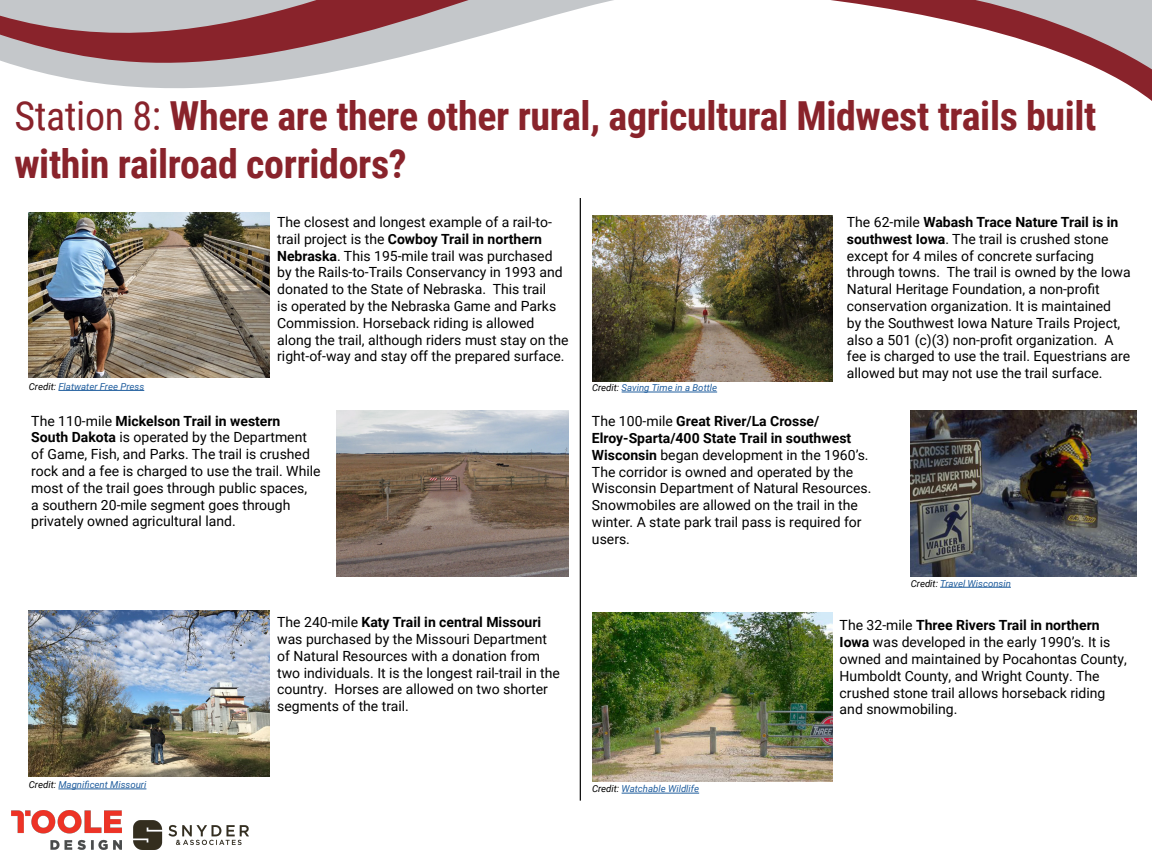
<style>
.page{position:relative;width:1152px;height:864px;background:#fff}
.page>*{position:absolute;margin:0;border:0;box-sizing:border-box;transform-origin:0 0}
.t1{font:700 40px/48px "Roboto Condensed";letter-spacing:-.01em;color:#89232b}
.t2{font:14px/16.8px "Roboto";color:#000}
.t3{font:italic 9.6px "Roboto";color:#215e9e}
.s1{font-weight:400}
.s2{font-weight:700}
.s3{color:#000}
</style>
<div class="page">
<svg style="left:0;top:0;width:614px;height:85px"></svg>
<svg style="left:831px;top:0;width:321px;height:101px"></svg>
<img style="left:133px;top:821px;width:115px;height:29px">
<img style="left:12px;top:811px;width:110px;height:39px">
<img style="left:29px;top:212px;width:240px;height:166px">
<img style="left:337px;top:411px;width:232px;height:165px">
<img style="left:29px;top:611px;width:240px;height:165px">
<img style="left:592px;top:216px;width:240px;height:165px">
<img style="left:911px;top:411px;width:225px;height:165px">
<img style="left:592px;top:612px;width:240px;height:169px">
<hr style="left:580px;top:198px;width:1px;height:603px;background:#000">
<hr style="left:58px;top:390px;width:86px;height:1px;background:#215e9e">
<hr style="left:58px;top:789px;width:88px;height:1px;background:#215e9e">
<hr style="left:622px;top:392px;width:95px;height:1px;background:#215e9e">
<hr style="left:940px;top:587px;width:71px;height:1px;background:#215e9e">
<hr style="left:622px;top:793px;width:77px;height:1px;background:#215e9e">
<h1 class="t1" style="left:14px;top:90px;width:1084px"><span class="s1">Station 8:</span> Where are there other rural, agricultural Midwest trails built within railroad corridors?</h1>
<p class="t2" style="left:277px;top:213px;width:293px">The closest and longest example of a rail-to&shy;trail project is the <span class="s2">Cowboy Trail in northern Nebraska</span>. This 195-mile trail was purchased by the Rails-to-Trails Conservancy in 1993 and donated to the State of Nebraska. This trail<br>is operated by the Nebraska Game and Parks Commission. Horseback riding is allowed along the trail, although riders must stay on the right-of-way and stay off the prepared surface.</p>
<p class="t2" style="left:847px;top:213px;width:285px">The 62-mile <span class="s2">Wabash Trace Nature Trail is in southwest Iowa</span>. The trail is crushed stone except for 4 miles of concrete surfacing through towns. The trail is owned by the Iowa Natural Heritage Foundation, a non-profit conservation organization. It is maintained<br>by the Southwest Iowa Nature Trails Project, also a 501 (c)(3) non-profit organization. A fee is charged to use the trail. Equestrians are allowed but may not use the trail surface.</p>
<p class="t2" style="left:592px;top:412px;width:281px">The 100-mile <span class="s2">Great River/La Crosse/ Elroy-Sparta/400 State Trail in southwest Wisconsin</span> began development in the 1960’s.<br>The corridor is owned and operated by the Wisconsin Department of Natural Resources.<br>Snowmobiles are allowed on the trail in the winter. A state park trail pass is required for users.</p>
<p class="t3" style="left:29px;top:380px;width:117px"><span class="s3">Credit:</span> Flatwater Free Press</p>
<p class="t3" style="left:592px;top:381px;width:127px"><span class="s3">Credit:</span> Saving Time in a Bottle</p>
<p class="t2" style="left:31px;top:412px;width:291px">The 110-mile <span class="s2">Mickelson Trail in western South Dakota</span> is operated by the Department of Game, Fish, and Parks. The trail is crushed rock and a fee is charged to use the trail. While most of the trail goes through public spaces,<br>a southern 20-mile segment goes through privately owned agricultural land.</p>
<p class="t3" style="left:29px;top:778px;width:119px"><span class="s3">Credit:</span> Magnificent Missouri</p>
<p class="t2" style="left:277px;top:613px;width:284px">The 240-mile <span class="s2">Katy Trail in central Missouri </span>was purchased by the Missouri Department of Natural Resources with a donation from two individuals. It is the longest rail-trail in the country. Horses are allowed on two shorter segments of the trail.</p>
<p class="t3" style="left:592px;top:782px;width:109px"><span class="s3">Credit:</span> Watchable Wildlife</p>
<p class="t3" style="left:911px;top:576px;width:102px"><span class="s3">Credit:</span> Travel Wisconsin</p>
<p class="t2" style="left:840px;top:617px;width:289px">The 32-mile <span class="s2">Three Rivers Trail in northern Iowa</span> was developed in the early 1990’s. It is owned and maintained by Pocahontas County, Humboldt County, and Wright County. The crushed stone trail allows horseback riding and snowmobiling.</p>
</div>
